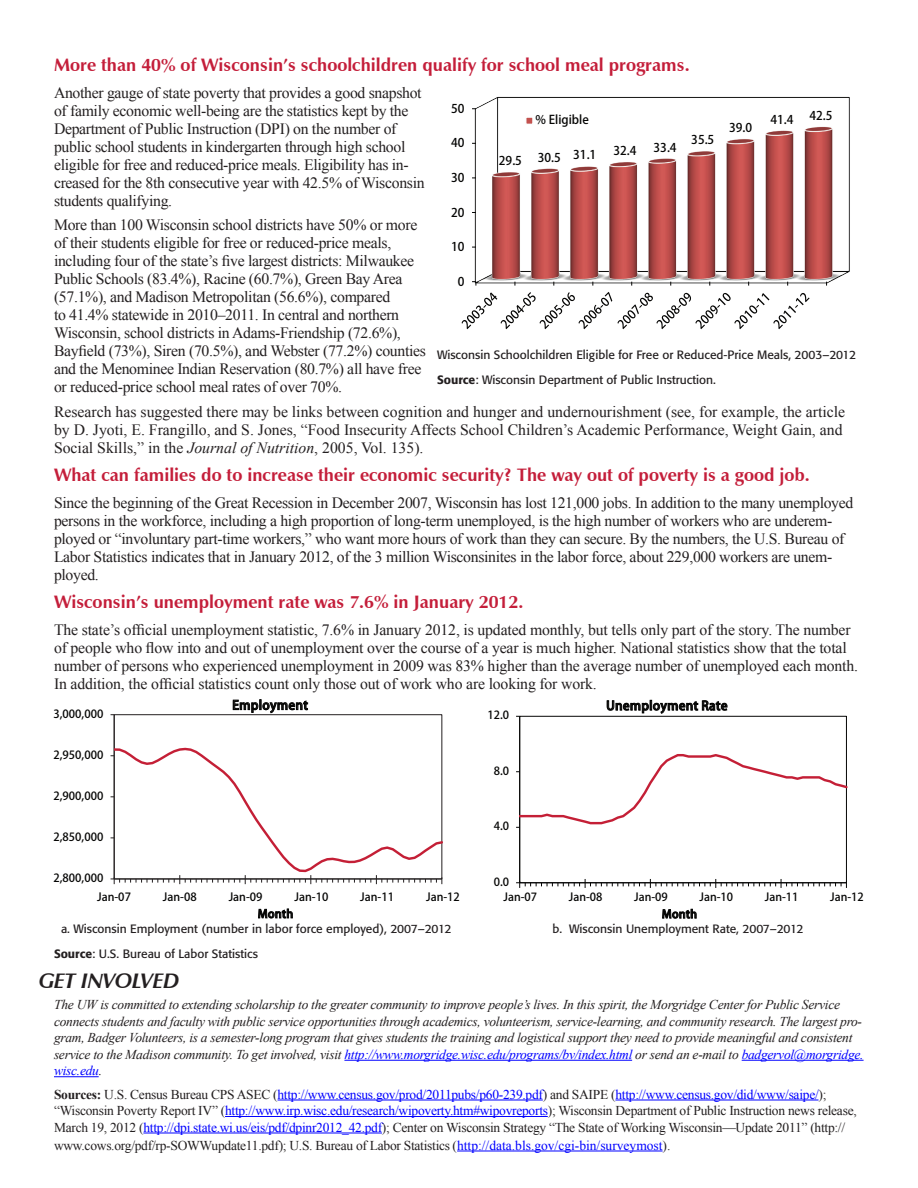
<style>
.page{position:relative;width:918px;height:1188px;background:#fff}
.page>*{position:absolute;margin:0;border:0;box-sizing:border-box;transform-origin:0 0}
.Heading1{font:italic 700 21px "Zapf Humanist 601 BT";color:#231f20}
.Heading2{font:700 18px "Zapf Humanist 601 BT";color:#c41e3a}
.T1{font:15.75px/18px "Times New Roman";letter-spacing:-.02em;color:#231f20}
.T1-2{font:15.75px/18px "Times New Roman";color:#231f20}
.T1-3{font:italic 13.5px/16.5px "Times New Roman";letter-spacing:-.02em;color:#231f20}
.T1-4{font:13.5px/16.5px "Times New Roman";letter-spacing:-.02em;color:#231f20}
.t1{font:12.45px "Adobe Heiti Std";letter-spacing:.03em;color:#050504}
.t2{font:12.3px "Adobe Heiti Std";letter-spacing:.03em;color:#050504}
.t3{font:12px "Formata";color:#231f20}
.t4{font:12px "Adobe Heiti Std";letter-spacing:.005em;color:#050504}
.t5{font:11.25px "Adobe Heiti Std";letter-spacing:.005em;color:#050504}
.t6{font:11.1px "Adobe Heiti Std";letter-spacing:.005em;color:#050504}
.s1{font-style:italic}
.s2{font-weight:500}
.s3{color:#00f}
.s4{font-weight:700}
</style>
<div class="page">
<hr style="left:519px;top:716px;width:1px;height:167px;background:#050504">
<svg style="left:516px;top:879px;width:331px;height:9px"></svg>
<svg style="left:516px;top:752px;width:331px;height:76px"></svg>
<svg style="left:662px;top:908px;width:35px;height:11px"></svg>
<svg style="left:607px;top:700px;width:120px;height:14px"></svg>
<img style="left:474px;top:96px;width:376px;height:188px">
<svg style="left:472px;top:281px;width:4px;height:5px"></svg>
<svg style="left:462px;top:292px;width:348px;height:37px"></svg>
<div style="left:526px;top:117px;width:7px;height:7px;background:#c3514e"></div>
<div style="left:526px;top:117px;width:7px;height:8px;border:1px solid #fafbfb"></div>
<hr style="left:114px;top:715px;width:1px;height:164px;background:#231f20">
<svg style="left:111px;top:747px;width:332px;height:137px"></svg>
<svg style="left:258px;top:908px;width:35px;height:11px"></svg>
<svg style="left:233px;top:699px;width:75px;height:16px"></svg>
<hr style="left:344px;top:1060px;width:288px;height:1px;background:#00f">
<hr style="left:742px;top:1060px;width:122px;height:1px;background:#00f">
<hr style="left:54px;top:1076px;width:45px;height:1px;background:#00f">
<hr style="left:278px;top:1100px;width:265px;height:1px;background:#00f">
<hr style="left:615px;top:1100px;width:204px;height:1px;background:#00f">
<hr style="left:225px;top:1116px;width:323px;height:1px;background:#00f">
<hr style="left:143px;top:1133px;width:239px;height:1px;background:#00f">
<hr style="left:457px;top:1151px;width:206px;height:1px;background:#00f">
<p class="Heading2" style="left:54px;top:53px;width:637px">More than 40% of Wisconsin’s schoolchildren qualify for school meal programs.</p>
<p class="T1" style="left:54px;top:83px;width:372px">Another gauge of state poverty that provides a good snapshot of family economic well-being are the statistics kept by the Department of Public Instruction (DPI) on the number of public school students in kindergarten through high school eligible for free and reduced-price meals. Eligibility has in&shy;creased for the 8th consecutive year with 42.5% of Wisconsin students qualifying.</p>
<p class="T1" style="left:54px;top:216px;width:373px">More than 100 Wisconsin school districts have 50% or more of their students eligible for free or reduced-price meals, including four of the state’s five largest districts: Milwaukee Public Schools (83.4%), Racine (60.7%), Green Bay Area (57.1%), and Madison Metropolitan (56.6%), compared<br>to 41.4% statewide in 2010–2011. In central and northern Wisconsin, school districts in Adams-Friendship (72.6%), Bayfield (73%), Siren (70.5%), and Webster (77.2%) counties and the Menominee Indian Reservation (80.7%) all have free or reduced-price school meal rates of over 70%.</p>
<p class="T1-2" style="left:54px;top:403px;width:793px">Research has suggested there may be links between cognition and hunger and undernourishment (see, for example, the article by D. Jyoti, E. Frangillo, and S. Jones, “Food Insecurity Affects School Children’s Academic Performance, Weight Gain, and<br>Social Skills,” in the <span class="s1">Journal of Nutrition</span>, 2005, Vol. 135).</p>
<p class="Heading2" style="left:54px;top:464px;width:757px">What can families do to increase their economic security? The way out of poverty is a good job.</p>
<p class="T1" style="left:54px;top:494px;width:801px">Since the beginning of the Great Recession in December 2007, Wisconsin has lost 121,000 jobs. In addition to the many unemployed persons in the workforce, including a high proportion of long-term unemployed, is the high number of workers who are underem&shy;ployed or “involuntary part-time workers,” who want more hours of work than they can secure. By the numbers, the U.S. Bureau of Labor Statistics indicates that in January 2012, of the 3 million Wisconsinites in the labor force, about 229,000 workers are unem&shy;ployed.</p>
<p class="Heading2" style="left:54px;top:591px;width:471px">Wisconsin’s unemployment rate was 7.6% in January 2012.</p>
<p class="T1" style="left:54px;top:621px;width:806px">The state’s official unemployment statistic, 7.6% in January 2012, is updated monthly, but tells only part of the story. The number of people who flow into and out of unemployment over the course of a year is much higher. National statistics show that the total number of persons who experienced unemployment in 2009 was 83% higher than the average number of unemployed each month.<br>In addition, the official statistics count only those out of work who are looking for work.</p>
<p class="t4" style="left:451px;top:101px;width:15px">50</p>
<p class="t4" style="left:536px;top:113px;width:55px">% Eligible</p>
<p class="t4" style="left:809px;top:108px;width:25px">42.5</p>
<p class="t4" style="left:770px;top:112px;width:25px">41.4</p>
<p class="t4" style="left:729px;top:121px;width:25px">39.0</p>
<p class="t4" style="left:691px;top:133px;width:25px">35.5</p>
<p class="t4" style="left:451px;top:136px;width:15px">40</p>
<p class="t4" style="left:499px;top:153px;width:25px">29.5</p>
<p class="t4" style="left:538px;top:149px;width:60px">30.5 31.1</p>
<p class="t4" style="left:613px;top:143px;width:25px">32.4</p>
<p class="t4" style="left:654px;top:140px;width:25px">33.4</p>
<p class="t4" style="left:451px;top:170px;width:15px">30</p>
<p class="t4" style="left:451px;top:205px;width:15px">20</p>
<p class="t4" style="left:451px;top:240px;width:15px">10</p>
<p class="t4" style="left:458px;top:274px;width:8px">0</p>
<p class="t3" style="left:437px;top:348px;width:420px">Wisconsin Schoolchildren Eligible for Free or Reduced-Price Meals, 2003–2012</p>
<p class="t3" style="left:437px;top:372px;width:280px"><span class="s2">Source</span>: Wisconsin Department of Public Instruction.</p>
<p class="t5" style="left:53px;top:707px;width:51px">3,000,000</p>
<p class="t5" style="left:53px;top:748px;width:51px">2,950,000</p>
<p class="t5" style="left:53px;top:789px;width:51px">2,900,000</p>
<p class="t5" style="left:53px;top:830px;width:51px">2,850,000</p>
<p class="t5" style="left:53px;top:871px;width:51px">2,800,000</p>
<p class="t1" style="left:232px;top:698px;width:77px">Employment</p>
<p class="t6" style="left:487px;top:709px;width:23px">12.0</p>
<p class="t6" style="left:494px;top:764px;width:17px">8.0</p>
<p class="t6" style="left:494px;top:820px;width:17px">4.0</p>
<p class="t6" style="left:494px;top:875px;width:17px">0.0</p>
<p class="t2" style="left:606px;top:698px;width:123px">Unemployment Rate</p>
<p class="t5" style="left:97px;top:890px;width:35px">Jan-07</p>
<p class="t5" style="left:163px;top:890px;width:35px">Jan-08</p>
<p class="t5" style="left:229px;top:890px;width:35px">Jan-09</p>
<p class="t5" style="left:295px;top:890px;width:35px">Jan-10</p>
<p class="t5" style="left:360px;top:890px;width:35px">Jan-11</p>
<p class="t5" style="left:426px;top:890px;width:35px">Jan-12</p>
<p class="t3" style="left:61px;top:921px;width:392px">a. Wisconsin Employment (number in labor force employed), 2007–2012</p>
<p class="t3" style="left:553px;top:921px;width:253px">b. Wisconsin Unemployment Rate, 2007–2012</p>
<p class="t3" style="left:54px;top:946px;width:205px"><span class="s2">Source</span>: U.S. Bureau of Labor Statistics</p>
<p class="t6" style="left:504px;top:890px;width:35px">Jan-07</p>
<p class="t6" style="left:569px;top:890px;width:35px">Jan-08</p>
<p class="t6" style="left:634px;top:890px;width:35px">Jan-09</p>
<p class="t6" style="left:700px;top:890px;width:35px">Jan-10</p>
<p class="t6" style="left:765px;top:890px;width:35px">Jan-11</p>
<p class="t6" style="left:830px;top:890px;width:35px">Jan-12</p>
<p class="t6" style="left:662px;top:907px;width:37px">Month</p>
<p class="t5" style="left:258px;top:907px;width:37px">Month</p>
<p class="Heading1" style="left:39px;top:968px;width:142px">GET INVOLVED</p>
<p class="T1-3" style="left:54px;top:996px;width:811px">The UW is committed to extending scholarship to the greater community to improve people’s lives. In this spirit, the Morgridge Center for Public Service connects students and faculty with public service opportunities through academics, volunteerism, service-learning, and community research. The largest pro&shy;gram, Badger Volunteers, is a semester-long program that gives students the training and logistical support they need to provide meaningful and consistent service to the Madison community. To get involved, visit <span class="s3">http://www.morgridge.wisc.edu/programs/bv/index.html</span> or send an e-mail to <span class="s3">badgervol@morgridge. wisc.edu</span>.</p>
<p class="T1-4" style="left:54px;top:1086px;width:804px"><span class="s4">Sources:</span> U.S. Census Bureau CPS ASEC (<span class="s3">http://www.census.gov/prod/2011pubs/p60-239.pdf</span>) and SAIPE (<span class="s3">http://www.census.gov/did/www/saipe/</span>); “Wisconsin Poverty Report IV” (<span class="s3">http://www.irp.wisc.edu/research/wipoverty.htm#wipovreports</span>); Wisconsin Department of Public Instruction news release,<br>March 19, 2012 (<span class="s3">http://dpi.state.wi.us/eis/pdf/dpinr2012_42.pdf</span>); Center on Wisconsin Strategy “The State of Working Wisconsin—Update 2011” (http://</p>
<p class="T1-4" style="left:54px;top:1137px;width:618px">www.cows.org/pdf/rp-SOWWupdate11.pdf); U.S. Bureau of Labor Statistics (<span class="s3">http://data.bls.gov/cgi-bin/surveymost</span>).</p>
</div>
